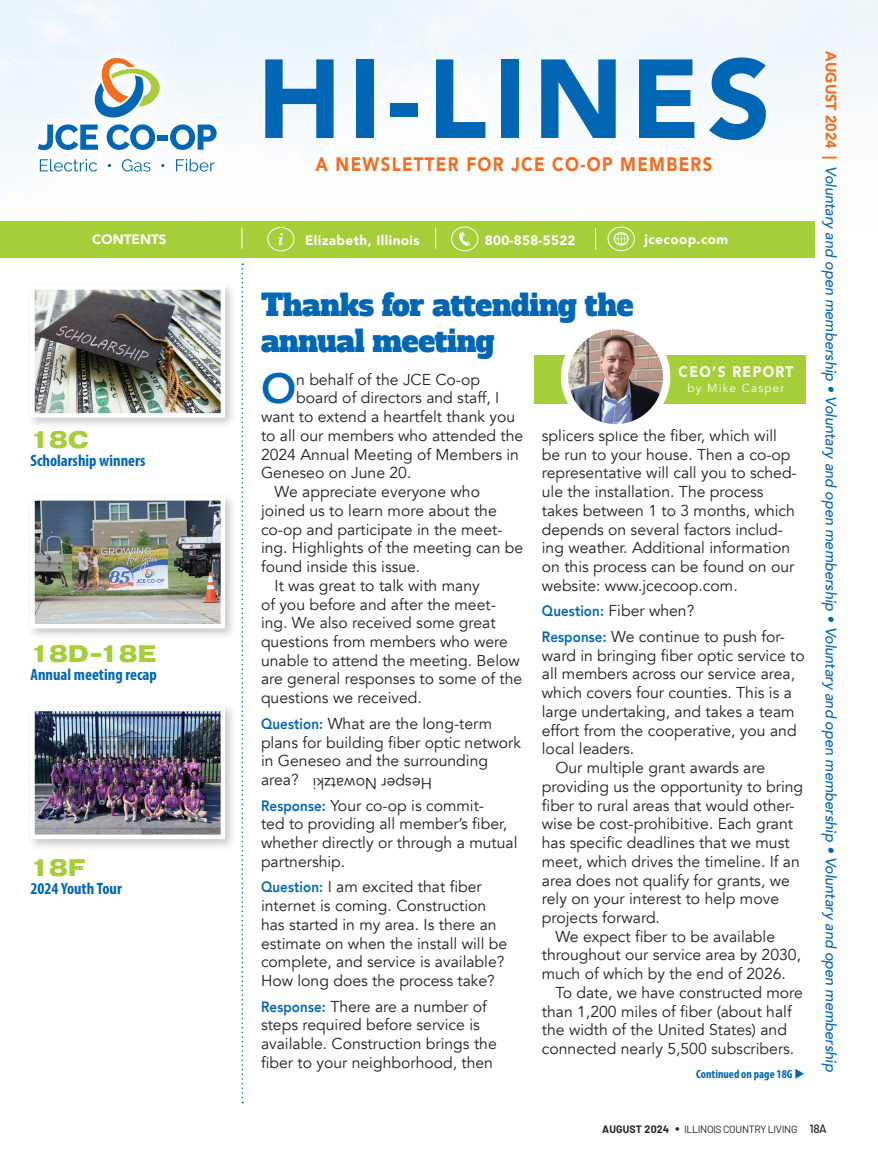
<style>
.page{position:relative;width:878px;height:1161px;background:#fff}
.page>*{position:absolute;margin:0;border:0;box-sizing:border-box;transform-origin:0 0}
.t1{font:900 111px "Avenir";letter-spacing:.06em;color:#0166b3}
.t2{font:800 42.3px "Avenir";color:#0166b3}
.t3{font:30px/36px "Alfa Slab One";letter-spacing:-.01em;color:#0166b3;scale:.95 1}
.t4{font:800 24px "Pragmatica Ext";color:#a6ce39}
.t5{font:900 19.5px "Avenir";letter-spacing:.08em;color:#f36e21;scale:.86 1}
.t6{font:700 condensed 16.5px "Myriad Pro";color:#0166b3}
.t7{font:15.75px/18.8px "Avenir";color:#231f20}
.t8{font:900 15.3px "Avenir";letter-spacing:.1em;color:#fff;scale:.9 1}
.t9{font:italic 500 15px "Avenir";letter-spacing:-.005em;color:#0166b3}
.t10{font:900 13.5px "Avenir";letter-spacing:.03em;color:#fff}
.t11{font:900 13.5px "Avenir";color:#fff}
.t12{font:700 condensed 12px "Myriad Pro";color:#0166b3}
.t13{font:11.7px "Avenir";letter-spacing:.1em;color:#fff}
.t14{font:10.5px "Barlow";letter-spacing:-.03em;color:#231f20}
.s1{font-weight:800;font-size:15px;color:#0166b3}
.s2{font-weight:900;font-style:normal;color:#f36e21}
.s3{font-weight:700}
.s4{font-size:15px}
.s5{font-weight:500;font-size:12px}
</style>
<div class="page">
<img style="left:0;top:0;width:878px;height:265px">
<svg style="left:241px;top:263px;width:2px;height:840px"></svg>
<div style="left:26px;top:281px;width:211px;height:149px;background:#231f20;opacity:.25"></div>
<img style="left:35px;top:290px;width:185px;height:123px">
<div style="left:30px;top:285px;width:195px;height:133px;border:4px solid #fff"></div>
<div style="left:26px;top:492px;width:211px;height:149px;background:#231f20;opacity:.25"></div>
<img style="left:35px;top:501px;width:185px;height:122px">
<div style="left:30px;top:496px;width:195px;height:132px;border:4px solid #fff"></div>
<div style="left:26px;top:702px;width:211px;height:150px;background:#231f20;opacity:.25"></div>
<img style="left:35px;top:712px;width:185px;height:122px">
<div style="left:30px;top:707px;width:195px;height:132px;border:4px solid #fff"></div>
<div style="left:534px;top:356px;width:272px;height:48px;background:#a6ce39"></div>
<img style="left:564px;top:326px;width:102px;height:102px;border-radius:51px">
<div style="left:561px;top:322px;width:109px;height:109px;border:7px solid #fff;border-radius:50%"></div>
<div style="left:0;top:221px;width:814px;height:37px;background:#a6ce39"></div>
<svg style="left:595px;top:228px;width:1px;height:22px"></svg>
<svg style="left:451px;top:227px;width:27px;height:24px"></svg>
<svg style="left:607px;top:227px;width:28px;height:24px"></svg>
<svg style="left:267px;top:227px;width:27px;height:24px"></svg>
<svg style="left:435px;top:228px;width:1px;height:21px"></svg>
<svg style="left:241px;top:228px;width:1px;height:21px"></svg>
<div style="left:28px;top:48px;width:198px;height:134px;background:#fff;opacity:.75"></div>
<svg style="left:40px;top:159px;width:57px;height:13px"></svg>
<svg style="left:122px;top:159px;width:28px;height:13px"></svg>
<svg style="left:176px;top:159px;width:39px;height:13px"></svg>
<svg style="left:38px;top:52px;width:179px;height:98px"></svg>
<p class="t11" style="left:92px;top:227px;width:76px">CONTENTS</p>
<h3 class="t4" style="left:30px;top:424px;width:60px">18C</h3>
<p class="t6" style="left:30px;top:451px;width:116px">Scholarship winners</p>
<h3 class="t4" style="left:30px;top:638px;width:127px">18D-18E</h3>
<p class="t6" style="left:30px;top:664px;width:128px">Annual meeting recap</p>
<h3 class="t4" style="left:30px;top:852px;width:56px">18F</h3>
<p class="t6" style="left:30px;top:878px;width:93px">2024 Youth Tour</p>
<h1 class="t1" style="left:257px;top:4px;width:515px">HI-LINES</h1>
<p class="t5" style="left:315px;top:148px;width:463px">A NEWSLETTER FOR JCE CO-OP MEMBERS</p>
<p class="t10" style="left:305px;top:228px;width:116px">Elizabeth, Illinois</p>
<p class="t10" style="left:485px;top:229px;width:92px">800-858-5522</p>
<p class="t10" style="left:644px;top:228px;width:85px">jcecoop.com</p>
<h3 class="t3" style="left:261px;top:288px;width:393px">Thanks for attending the annual meeting</h3>
<h2 class="t2" style="left:261px;top:356px;width:37px">O</h2>
<p class="t7" style="left:296px;top:370px;width:185px">n behalf of the JCE Co-op</p>
<p class="t8" style="left:678px;top:359px;width:129px">CEO’S REPORT</p>
<p class="t13" style="left:687px;top:381px;width:98px">by Mike Casper</p>
<p class="t7" style="left:296px;top:389px;width:205px">board of directors and staff, I</p>
<p class="t7" style="left:261px;top:408px;width:256px">want to extend a heartfelt thank you</p>
<p class="t7" style="left:261px;top:426px;width:264px">to all our members who attended the</p>
<p class="t7" style="left:261px;top:445px;width:259px">2024 Annual Meeting of Members in</p>
<p class="t7" style="left:261px;top:464px;width:152px">Geneseo on June 20.</p>
<p class="t7" style="left:274px;top:483px;width:207px">We appreciate everyone who</p>
<p class="t7" style="left:261px;top:501px;width:237px">joined us to learn more about the</p>
<p class="t7" style="left:261px;top:520px;width:243px">co-op and participate in the meet-</p>
<p class="t7" style="left:261px;top:539px;width:264px">ing. Highlights of the meeting can be</p>
<p class="t7" style="left:261px;top:558px;width:161px">found inside this issue.</p>
<p class="t7" style="left:274px;top:576px;width:207px">It was great to talk with many</p>
<p class="t7" style="left:261px;top:595px;width:236px">of you before and after the meet-</p>
<p class="t7" style="left:261px;top:614px;width:236px">ing. We also received some great</p>
<p class="t7" style="left:261px;top:632px;width:248px">questions from members who were</p>
<p class="t7" style="left:261px;top:651px;width:260px">unable to attend the meeting. Below</p>
<p class="t7" style="left:261px;top:670px;width:263px">are general responses to some of the</p>
<p class="t7" style="left:261px;top:689px;width:162px">questions we received.</p>
<p class="t7" style="left:261px;top:714px;width:261px"><span class="s1">Question:</span> What are the long-term plans for building fiber optic network in Geneseo and the surrounding area?</p>
<p class="t7" style="left:261px;top:796px;width:258px"><span class="s1">Response:</span> Your co-op is commit-<br>ted to providing all member’s fiber, whether directly or through a mutual partnership.</p>
<p class="t7" style="left:261px;top:878px;width:248px"><span class="s1">Question:</span> I am excited that fiber internet is coming. Construction has started in my area. Is there an estimate on when the install will be complete, and service is available?<br>How long does the process take?</p>
<p class="t7" style="left:261px;top:997px;width:237px"><span class="s1">Response:</span> There are a number of steps required before service is available. Construction brings the fiber to your neighborhood, then</p>
<p class="t7" style="left:542px;top:426px;width:256px">splicers splice the fiber, which will be run to your house. Then a co-op representative will call you to sched&shy;ule the installation. The process takes between 1 to 3 months, which depends on several factors includ&shy;ing weather. Additional information on this process can be found on our website: www.jcecoop.com.</p>
<p class="t7" style="left:542px;top:598px;width:245px;line-height:25.5px"><span class="s1">Question:</span> Fiber when?<br><span class="s1">Response:</span> We continue to push for-</p>
<p class="t7" style="left:542px;top:646px;width:264px">ward in bringing fiber optic service to</p>
<p class="t7" style="left:542px;top:665px;width:255px">all members across our service area,</p>
<p class="t7" style="left:542px;top:684px;width:251px">which covers four counties. This is a</p>
<p class="t7" style="left:542px;top:702px;width:254px">large undertaking, and takes a team</p>
<p class="t7" style="left:542px;top:721px;width:256px">effort from the cooperative, you and</p>
<p class="t7" style="left:542px;top:740px;width:94px">local leaders.</p>
<p class="t7" style="left:555px;top:759px;width:211px">Our multiple grant awards are</p>
<p class="t7" style="left:542px;top:777px;width:263px">providing us the opportunity to bring</p>
<p class="t7" style="left:542px;top:796px;width:254px">fiber to rural areas that would other-</p>
<p class="t7" style="left:542px;top:815px;width:253px">wise be cost-prohibitive. Each grant</p>
<p class="t7" style="left:542px;top:834px;width:249px">has specific deadlines that we must</p>
<p class="t7" style="left:542px;top:852px;width:259px">meet, which drives the timeline. If an</p>
<p class="t7" style="left:542px;top:871px;width:249px">area does not qualify for grants, we</p>
<p class="t7" style="left:542px;top:890px;width:239px">rely on your interest to help move</p>
<p class="t7" style="left:542px;top:908px;width:120px">projects forward.</p>
<p class="t7" style="left:555px;top:927px;width:221px">We expect fiber to be available</p>
<p class="t7" style="left:542px;top:946px;width:261px">throughout our service area by 2030,</p>
<p class="t7" style="left:542px;top:965px;width:245px">much of which by the end of 2026.</p>
<p class="t7" style="left:555px;top:983px;width:249px">To date, we have constructed more</p>
<p class="t7" style="left:542px;top:1002px;width:251px">than 1,200 miles of fiber (about half</p>
<p class="t7" style="left:542px;top:1021px;width:246px">the width of the United States) and</p>
<p class="t7" style="left:542px;top:1040px;width:254px">connected nearly 5,500 subscribers.</p>
<p class="t7" style="left:432px;top:792px;width:121px;rotate:-180deg">Hesper Nowatzki</p>
<p class="t12" style="left:696px;top:1067px;width:110px">Continued on page 18G ◆</p>
<p class="t9" style="left:839px;top:51px;width:1022px;rotate:90deg"><span class="s2">AUGUST 2024 |</span> Voluntary and open membership • Voluntary and open membership • Voluntary and open membership • Voluntary and open membership</p>
<p class="t14" style="left:602px;top:1122px;width:226px"><span class="s3">AUGUST 2024</span> <span class="s4">•</span> ILLINOIS COUNTRY LIVING <span class="s5">18A</span></p>
</div>
